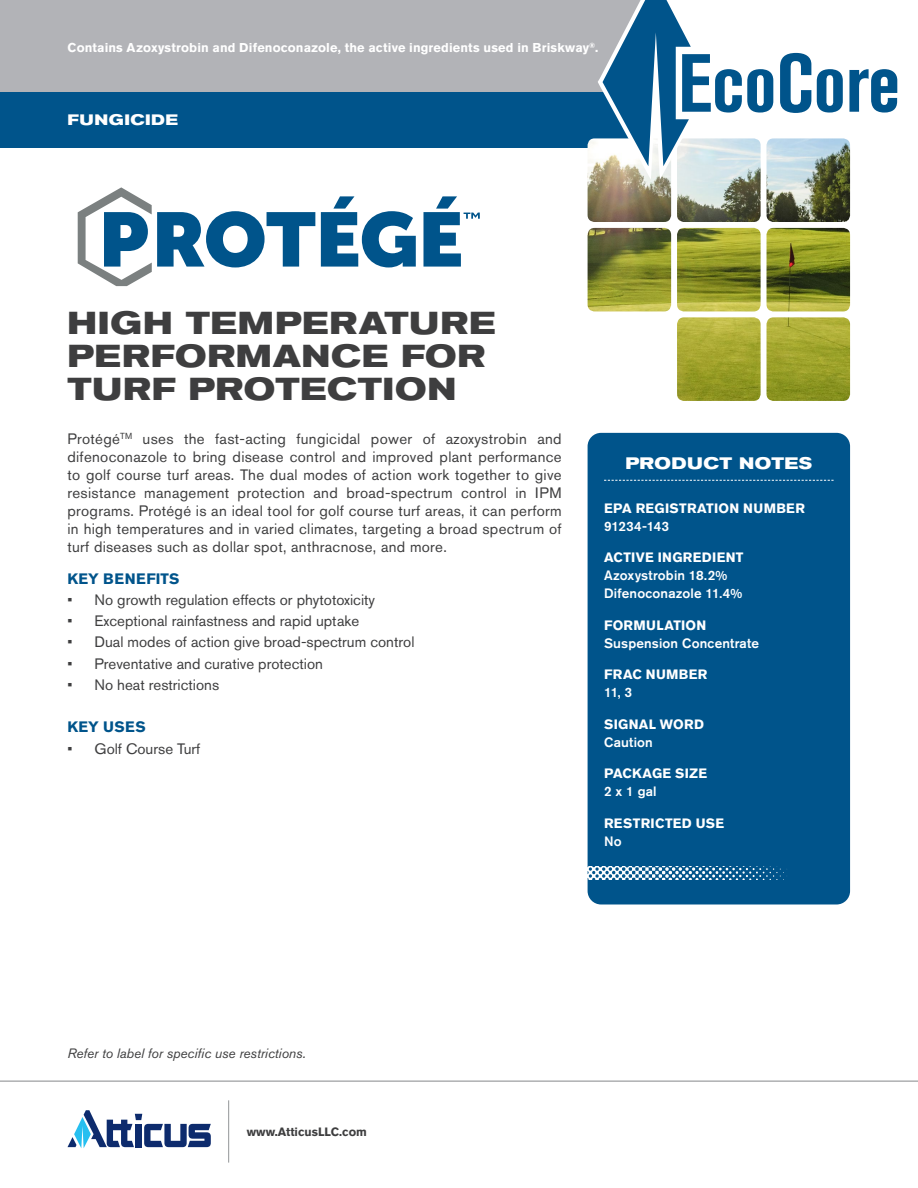
<style>
.page{position:relative;width:918px;height:1188px;background:#fff}
.page>*{position:absolute;margin:0;border:0;box-sizing:border-box;transform-origin:0 0}
.t1{font:700 expanded 31.5px/33px "Akzidenz Grotesk BE";letter-spacing:.025em;color:#3e3e3f}
.t2{font:700 expanded 16.5px "Akzidenz Grotesk BE";letter-spacing:.03em;color:#fff}
.t3{font:15px/18px "Akzidenz Grotesk BE";color:#3e3e3f;text-align:justify}
.t4{font:700 15px "Akzidenz Grotesk BE";letter-spacing:.02em;color:#00548b}
.t5{font:700 expanded 15px "Akzidenz Grotesk BE";letter-spacing:.035em;color:#fff}
.t6{font:700 13.5px "Akzidenz Grotesk BE";letter-spacing:.025em;color:#fff}
.t7{font:500 13.5px/18px "Akzidenz Grotesk BE";letter-spacing:.01em;color:#fff}
.t8{font:italic 13.5px "Akzidenz Grotesk BE";color:#3e3e3f}
.t9{font:700 12.75px "Akzidenz Grotesk BE";letter-spacing:.01em;color:#fff}
.t10{font:700 12px "Akzidenz Grotesk BE";color:#3e3e3f}
</style>
<div class="page">
<div style="left:0;top:91px;width:646px;height:57px;background:#00548b"></div>
<hr style="left:0;top:1081px;width:918px;height:1px;background:#939598">
<hr style="left:228px;top:1100px;width:1px;height:63px;background:#939598">
<svg style="left:68px;top:1110px;width:143px;height:38px"></svg>
<svg style="left:78px;top:187px;width:237px;height:99px"></svg>
<svg style="left:321px;top:196px;width:95px;height:71px"></svg>
<svg style="left:423px;top:196px;width:57px;height:71px"></svg>
<div style="left:0;top:0;width:646px;height:91px;background:#b2b3b7"></div>
<img style="left:588px;top:138px;width:262px;height:263px">
<div style="left:588px;top:433px;width:262px;height:472px;background:#00548b;border-radius:14px"></div>
<svg style="left:604px;top:480px;width:230px;height:1px"></svg>
<img style="left:588px;top:866px;width:199px;height:13px">
<svg style="left:598px;top:52px;width:300px;height:128px"></svg>
<svg style="left:780px;top:53px;width:63px;height:70px"></svg>
<svg style="left:849px;top:69px;width:48px;height:44px"></svg>
<svg style="left:603px;top:0;width:170px;height:166px"></svg>
<p class="t9" style="left:68px;top:40px;width:533px">Contains Azoxystrobin and Difenoconazole, the active ingredients used in Briskway<sup>®</sup>.</p>
<p class="t5" style="left:68px;top:112px;width:112px">FUNGICIDE</p>
<h1 class="t1" style="left:68px;top:306px;width:429px">HIGH TEMPERATURE<br>PERFORMANCE FOR<br>TURF PROTECTION</h1>
<p class="t3" style="left:68px;top:430px;width:496px">Protégé<sup>TM</sup> uses the fast-acting fungicidal power of azoxystrobin and difenoconazole to bring disease control and improved plant performance to golf course turf areas. The dual modes of action work together to give resistance management protection and broad-spectrum control in IPM programs. Protégé is an ideal tool for golf course turf areas, it can perform in high temperatures and in varied climates, targeting a broad spectrum of turf diseases such as dollar spot, anthracnose, and more.</p>
<p class="t4" style="left:68px;top:570px;width:113px">KEY BENEFITS</p>
<p class="t3" style="left:68px;top:591px;width:309px">• No growth regulation effects or phytotoxicity</p>
<p class="t3" style="left:68px;top:612px;width:293px">• Exceptional rainfastness and rapid uptake</p>
<p class="t3" style="left:68px;top:633px;width:348px">• Dual modes of action give broad-spectrum control</p>
<p class="t3" style="left:68px;top:654px;width:257px">• Preventative and curative protection</p>
<p class="t3" style="left:68px;top:675px;width:153px">• No heat restrictions</p>
<p class="t4" style="left:68px;top:718px;width:80px">KEY USES</p>
<p class="t3" style="left:68px;top:739px;width:134px">• Golf Course Turf</p>
<p class="t2" style="left:625px;top:454px;width:188px">PRODUCT NOTES</p>
<p class="t6" style="left:604px;top:500px;width:202px">EPA REGISTRATION NUMBER</p>
<p class="t7" style="left:604px;top:517px;width:67px">91234-143</p>
<p class="t6" style="left:604px;top:550px;width:141px">ACTIVE INGREDIENT</p>
<p class="t7" style="left:604px;top:566px;width:140px">Azoxystrobin 18.2%<br>Difenoconazole 11.4%</p>
<p class="t6" style="left:604px;top:617px;width:104px">FORMULATION</p>
<p class="t7" style="left:604px;top:634px;width:157px">Suspension Concentrate</p>
<p class="t6" style="left:604px;top:667px;width:105px">FRAC NUMBER</p>
<p class="t7" style="left:604px;top:683px;width:30px">11, 3</p>
<p class="t6" style="left:604px;top:716px;width:101px">SIGNAL WORD</p>
<p class="t7" style="left:604px;top:733px;width:50px">Caution</p>
<p class="t6" style="left:604px;top:766px;width:105px">PACKAGE SIZE</p>
<p class="t7" style="left:604px;top:782px;width:54px">2 x 1 gal</p>
<p class="t6" style="left:604px;top:815px;width:122px">RESTRICTED USE</p>
<p class="t7" style="left:604px;top:832px;width:19px">No</p>
<p class="t8" style="left:68px;top:1045px;width:240px">Refer to label for specific use restrictions.</p>
<p class="t10" style="left:247px;top:1125px;width:122px">www.AtticusLLC.com</p>
</div>
